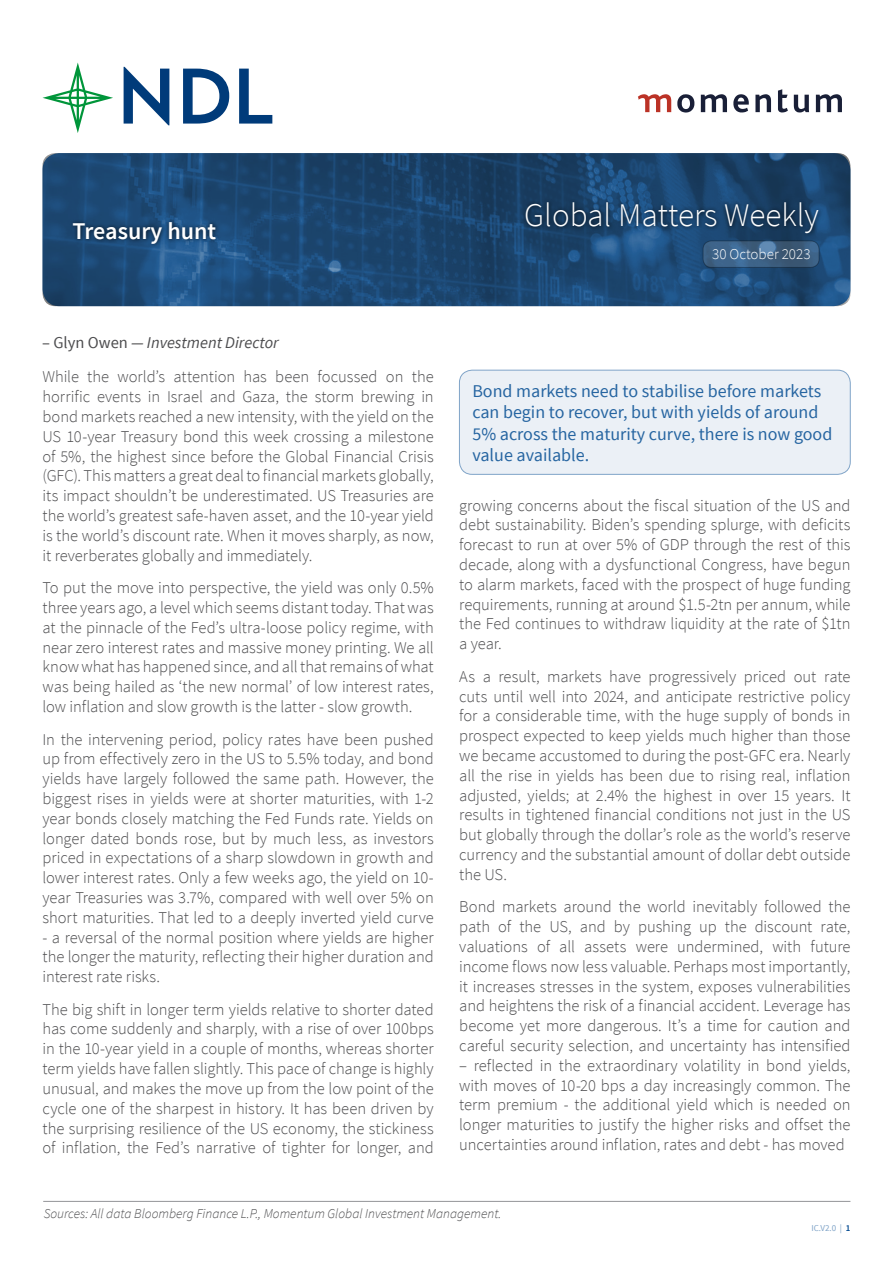
<style>
.page{position:relative;width:893px;height:1263px;background:#fff}
.page>*{position:absolute;margin:0;border:0;box-sizing:border-box;transform-origin:0 0}
.t1{font:300 33px "Source Sans Pro";color:#fff}
.t2{font:600 24px "Source Sans Pro";color:#fff}
.t3{font:18px/21.6px "Source Sans Pro";color:#2665a1}
.t4{font:300 16.5px/19.8px "Source Sans Pro";letter-spacing:-.005em;color:#4d4d4f;text-align:justify}
.t5{font:italic 16.5px "Source Sans Pro";color:#4d4d4f}
.t6{font:300 15px "Source Sans Pro";color:#fff}
.t7{font:italic 300 13.5px "Source Sans Pro";color:#4d4d4f}
.t8{font:9px "Source Sans Pro";color:#80a4c8}
.s1{font-style:normal}
.s2{font-weight:600;color:#004990}
</style>
<div class="page">
<svg style="left:638px;top:94px;width:33px;height:18px"></svg>
<svg style="left:701px;top:94px;width:26px;height:18px"></svg>
<svg style="left:733px;top:94px;width:16px;height:18px"></svg>
<svg style="left:755px;top:94px;width:16px;height:18px"></svg>
<svg style="left:778px;top:89px;width:10px;height:23px"></svg>
<svg style="left:794px;top:95px;width:15px;height:17px"></svg>
<svg style="left:816px;top:94px;width:26px;height:18px"></svg>
<svg style="left:677px;top:94px;width:17px;height:19px"></svg>
<svg style="left:43px;top:63px;width:70px;height:70px"></svg>
<svg style="left:124px;top:67px;width:45px;height:58px"></svg>
<svg style="left:183px;top:69px;width:46px;height:55px"></svg>
<svg style="left:239px;top:69px;width:33px;height:55px"></svg>
<svg style="left:43px;top:153px;width:807px;height:153px;background:#1c4772"></svg>
<div style="left:522px;top:199px;width:301px;height:39px;background:#000;opacity:.75"></div>
<svg style="left:703px;top:241px;width:116px;height:26px;background:#3e6285"></svg>
<div style="left:703px;top:241px;width:116px;height:27px;border:1px solid #000;border-radius:9px"></div>
<div style="left:69px;top:218px;width:151px;height:30px;background:#000;opacity:.75"></div>
<hr style="left:43px;top:1201px;width:807px;height:1px;background:#939598">
<div style="left:459px;top:370px;width:391px;height:104px;background:#ebf0f6;border-radius:13px"></div>
<div style="left:459px;top:370px;width:391px;height:104px;border:1px solid #80a4c8;border-radius:13px"></div>
<h2 class="t2" style="left:73px;top:216px;width:145px">Treasury hunt</h2>
<h1 class="t1" style="left:524px;top:195px;width:296px">Global Matters Weekly</h1>
<p class="t6" style="left:712px;top:245px;width:100px">30 October 2023</p>
<p class="t5" style="left:42px;top:332px;width:238px"><span class="s1">– Glyn Owen</span> — Investment Director</p>
<p class="t4" style="left:43px;top:367px;width:393px">While the world’s attention has been focussed on the horrific events in Israel and Gaza, the storm brewing in bond markets reached a new intensity, with the yield on the US 10-year Treasury bond this week crossing a milestone of 5%, the highest since before the Global Financial Crisis (GFC). This matters a great deal to financial markets globally, its impact shouldn’t be underestimated. US Treasuries are the world’s greatest safe-haven asset, and the 10-year yield is the world’s discount rate. When it moves sharply, as now, it reverberates globally and immediately.</p>
<p class="t4" style="left:43px;top:578px;width:393px">To put the move into perspective, the yield was only 0.5% three years ago, a level which seems distant today. That was at the pinnacle of the Fed’s ultra-loose policy regime, with near zero interest rates and massive money printing. We all know what has happened since, and all that remains of what was being hailed as ‘the new normal’ of low interest rates, low inflation and slow growth is the latter - slow growth.</p>
<p class="t4" style="left:43px;top:729px;width:393px">In the intervening period, policy rates have been pushed up from effectively zero in the US to 5.5% today, and bond yields have largely followed the same path. However, the biggest rises in yields were at shorter maturities, with 1-2 year bonds closely matching the Fed Funds rate. Yields on longer dated bonds rose, but by much less, as investors priced in expectations of a sharp slowdown in growth and lower interest rates. Only a few weeks ago, the yield on 10- year Treasuries was 3.7%, compared with well over 5% on short maturities. That led to a deeply inverted yield curve</p>
<p class="t4" style="left:43px;top:927px;width:393px">- a reversal of the normal position where yields are higher the longer the maturity, reflecting their higher duration and interest rate risks.</p>
<p class="t4" style="left:43px;top:999px;width:393px">The big shift in longer term yields relative to shorter dated has come suddenly and sharply, with a rise of over 100bps in the 10-year yield in a couple of months, whereas shorter term yields have fallen slightly. This pace of change is highly unusual, and makes the move up from the low point of the cycle one of the sharpest in history. It has been driven by the surprising resilience of the US economy, the stickiness of inflation, the Fed’s narrative of tighter for longer, and</p>
<p class="t3" style="left:472px;top:380px;width:361px">Bond markets need to stabilise before markets can begin to recover, but with yields of around 5% across the maturity curve, there is now good value available.</p>
<p class="t4" style="left:459px;top:495px;width:393px">growing concerns about the fiscal situation of the US and debt sustainability. Biden’s spending splurge, with deficits forecast to run at over 5% of GDP through the rest of this decade, along with a dysfunctional Congress, have begun to alarm markets, faced with the prospect of huge funding requirements, running at around $1.5-2tn per annum, while the Fed continues to withdraw liquidity at the rate of $1tn a year.</p>
<p class="t4" style="left:459px;top:666px;width:393px">As a result, markets have progressively priced out rate cuts until well into 2024, and anticipate restrictive policy for a considerable time, with the huge supply of bonds in prospect expected to keep yields much higher than those we became accustomed to during the post-GFC era. Nearly all the rise in yields has been due to rising real, inflation adjusted, yields; at 2.4% the highest in over 15 years. It results in tightened financial conditions not just in the US but globally through the dollar’s role as the world’s reserve currency and the substantial amount of dollar debt outside the US.</p>
<p class="t4" style="left:459px;top:897px;width:393px">Bond markets around the world inevitably followed the path of the US, and by pushing up the discount rate, valuations of all assets were undermined, with future income flows now less valuable. Perhaps most importantly, it increases stresses in the system, exposes vulnerabilities and heightens the risk of a financial accident. Leverage has become yet more dangerous. It’s a time for caution and careful security selection, and uncertainty has intensified</p>
<p class="t4" style="left:459px;top:1055px;width:393px">– reflected in the extraordinary volatility in bond yields, with moves of 10-20 bps a day increasingly common. The term premium - the additional yield which is needed on longer maturities to justify the higher risks and offset the uncertainties around inflation, rates and debt - has moved</p>
<p class="t7" style="left:44px;top:1205px;width:459px">Sources: All data Bloomberg Finance L.P., Momentum Global Investment Management.</p>
<p class="t8" style="left:811px;top:1223px;width:41px">IC.V2.0 | <span class="s2">1</span></p>
</div>
